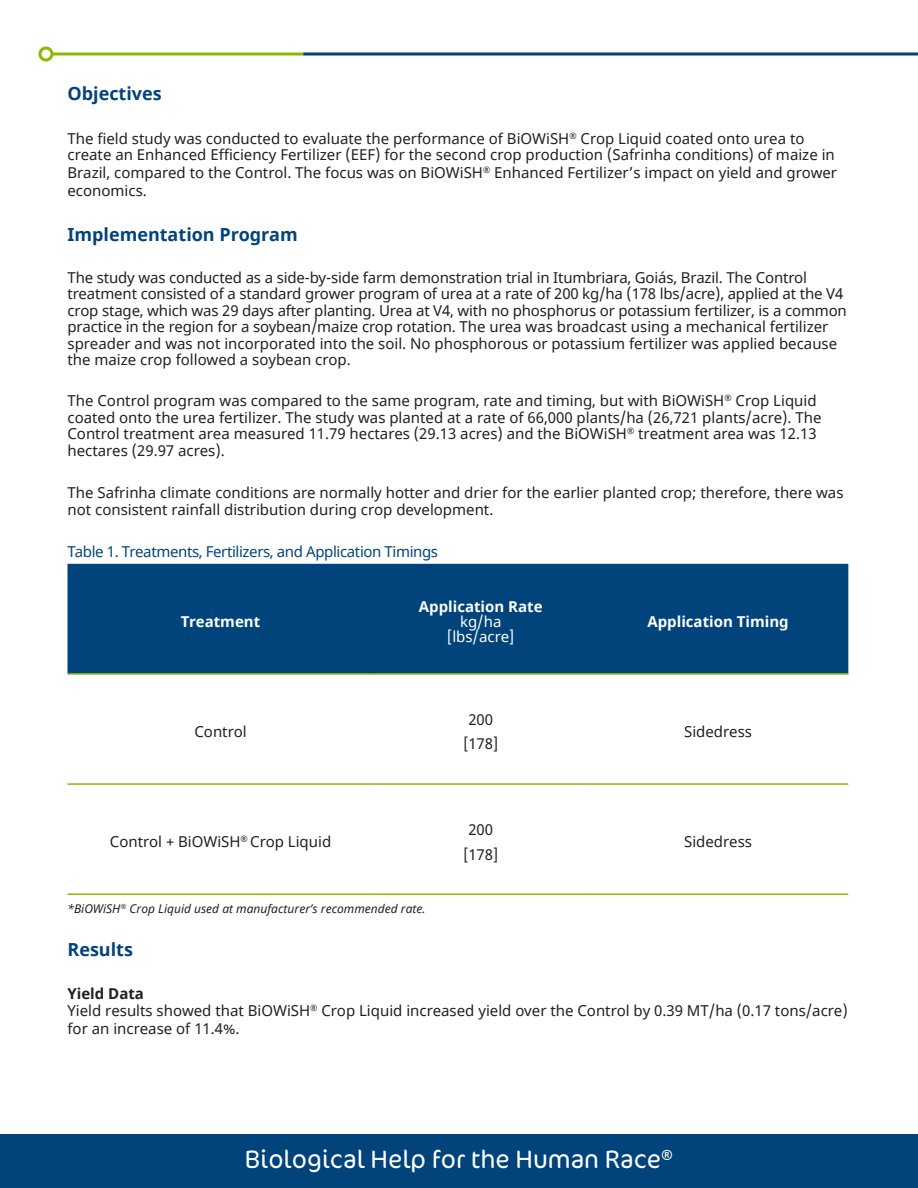
<style>
.page{position:relative;width:918px;height:1188px;background:#fff}
.page>*{position:absolute;margin:0;border:0;box-sizing:border-box;transform-origin:0 0}
.t1{font:300 25.5px "Cocon Pro";color:#fff}
.Paragraph_Heading{font:700 18px "Noto Sans";color:#00447b}
.Paragraph_Heading-2{font:15px/16.5px "Noto Sans";color:#231f20}
.t2{font:700 15px/15px "Noto Sans";color:#fff;text-align:center}
.Paragraph_Heading-3{font:15px "Noto Sans";letter-spacing:-.025em;color:#00447b}
.Paragraph_Heading-4{font:italic 12px "Noto Sans";color:#231f20}
.s1{font-weight:400}
.s2{font-weight:700}
</style>
<div class="page">
<div style="left:0;top:1134px;width:918px;height:54px;background:#00447b"></div>
<svg style="left:53px;top:52px;width:250px;height:4px"></svg>
<div style="left:38px;top:46px;width:15px;height:16px;border:3px solid #8dba00;border-radius:50%"></div>
<svg style="left:303px;top:52px;width:615px;height:4px"></svg>
<div style="left:68px;top:564px;width:780px;height:109px;background:#00447b"></div>
<hr style="left:68px;top:673px;width:306px;height:2px;background:#8dba00">
<hr style="left:374px;top:673px;width:214px;height:2px;background:#8dba00">
<hr style="left:588px;top:673px;width:260px;height:2px;background:#8dba00">
<hr style="left:68px;top:783px;width:306px;height:2px;background:#8dba00">
<hr style="left:374px;top:783px;width:214px;height:2px;background:#8dba00">
<hr style="left:588px;top:783px;width:260px;height:2px;background:#8dba00">
<hr style="left:68px;top:893px;width:306px;height:2px;background:#8dba00">
<hr style="left:374px;top:893px;width:214px;height:2px;background:#8dba00">
<hr style="left:588px;top:893px;width:260px;height:2px;background:#8dba00">
<p class="Paragraph_Heading" style="left:68px;top:81px;width:96px">Objectives</p>
<p class="Paragraph_Heading-2" style="left:68px;top:131px;width:769px">The field study was conducted to evaluate the performance of BiOWiSH<sup>®</sup> Crop Liquid coated onto urea to create an Enhanced Efficiency Fertilizer (EEF) for the second crop production (Safrinha conditions) of maize in</p>
<p class="Paragraph_Heading-2" style="left:68px;top:164px;width:771px;line-height:18px">Brazil, compared to the Control. The focus was on BiOWiSH<sup>®</sup> Enhanced Fertilizer’s impact on yield and grower economics.</p>
<p class="Paragraph_Heading" style="left:68px;top:222px;width:232px">Implementation Program</p>
<p class="Paragraph_Heading-2" style="left:68px;top:270px;width:781px">The study was conducted as a side-by-side farm demonstration trial in Itumbriara, Goiás, Brazil. The Control treatment consisted of a standard grower program of urea at a rate of 200 kg/ha (178 lbs/acre), applied at the V4 crop stage, which was 29 days after planting. Urea at V4, with no phosphorus or potassium fertilizer, is a common practice in the region for a soybean/maize crop rotation. The urea was broadcast using a mechanical fertilizer spreader and was not incorporated into the soil. No phosphorous or potassium fertilizer was applied because the maize crop followed a soybean crop.</p>
<p class="Paragraph_Heading-2" style="left:68px;top:393px;width:755px">The Control program was compared to the same program, rate and timing, but with BiOWiSH<sup>®</sup> Crop Liquid coated onto the urea fertilizer. The study was planted at a rate of 66,000 plants/ha (26,721 plants/acre). The Control treatment area measured 11.79 hectares (29.13 acres) and the BiOWiSH<sup>®</sup> treatment area was 12.13 hectares (29.97 acres).</p>
<p class="Paragraph_Heading-2" style="left:68px;top:485px;width:778px">The Safrinha climate conditions are normally hotter and drier for the earlier planted crop; therefore, there was not consistent rainfall distribution during crop development.</p>
<p class="Paragraph_Heading-3" style="left:68px;top:541px;width:372px">Table 1. Treatments, Fertilizers, and Application Timings</p>
<p class="t2" style="left:181px;top:614px;width:81px">Treatment</p>
<p class="t2" style="left:419px;top:599px;width:125px">Application Rate <span class="s1">kg/ha<br>[lbs/acre]</span></p>
<p class="t2" style="left:647px;top:614px;width:143px">Application Timing</p>
<p class="Paragraph_Heading-2" style="left:194px;top:724px;width:54px">Control</p>
<p class="Paragraph_Heading-2" style="left:468px;top:711px;width:26px">200</p>
<p class="Paragraph_Heading-2" style="left:463px;top:736px;width:37px">[178]</p>
<p class="Paragraph_Heading-2" style="left:684px;top:724px;width:69px">Sidedress</p>
<p class="Paragraph_Heading-2" style="left:110px;top:834px;width:223px">Control + BiOWiSH<sup>®</sup> Crop Liquid</p>
<p class="Paragraph_Heading-2" style="left:468px;top:822px;width:26px">200</p>
<p class="Paragraph_Heading-2" style="left:463px;top:846px;width:37px">[178]</p>
<p class="Paragraph_Heading-2" style="left:684px;top:834px;width:69px">Sidedress</p>
<p class="Paragraph_Heading-4" style="left:68px;top:900px;width:359px">*BiOWiSH<sup>®</sup> Crop Liquid used at manufacturer’s recommended rate.</p>
<p class="Paragraph_Heading" style="left:68px;top:936px;width:67px">Results</p>
<p class="Paragraph_Heading-2" style="left:68px;top:986px;width:782px"><span class="s2">Yield Data<br></span>Yield results showed that BiOWiSH<sup>®</sup> Crop Liquid increased yield over the Control by 0.39 MT/ha (0.17 tons/acre)</p>
<p class="Paragraph_Heading-2" style="left:68px;top:1021px;width:174px">for an increase of 11.4%.</p>
<h1 class="t1" style="left:245px;top:1143px;width:430px">Biological Help for the Human Race<sup>®</sup></h1>
</div>
